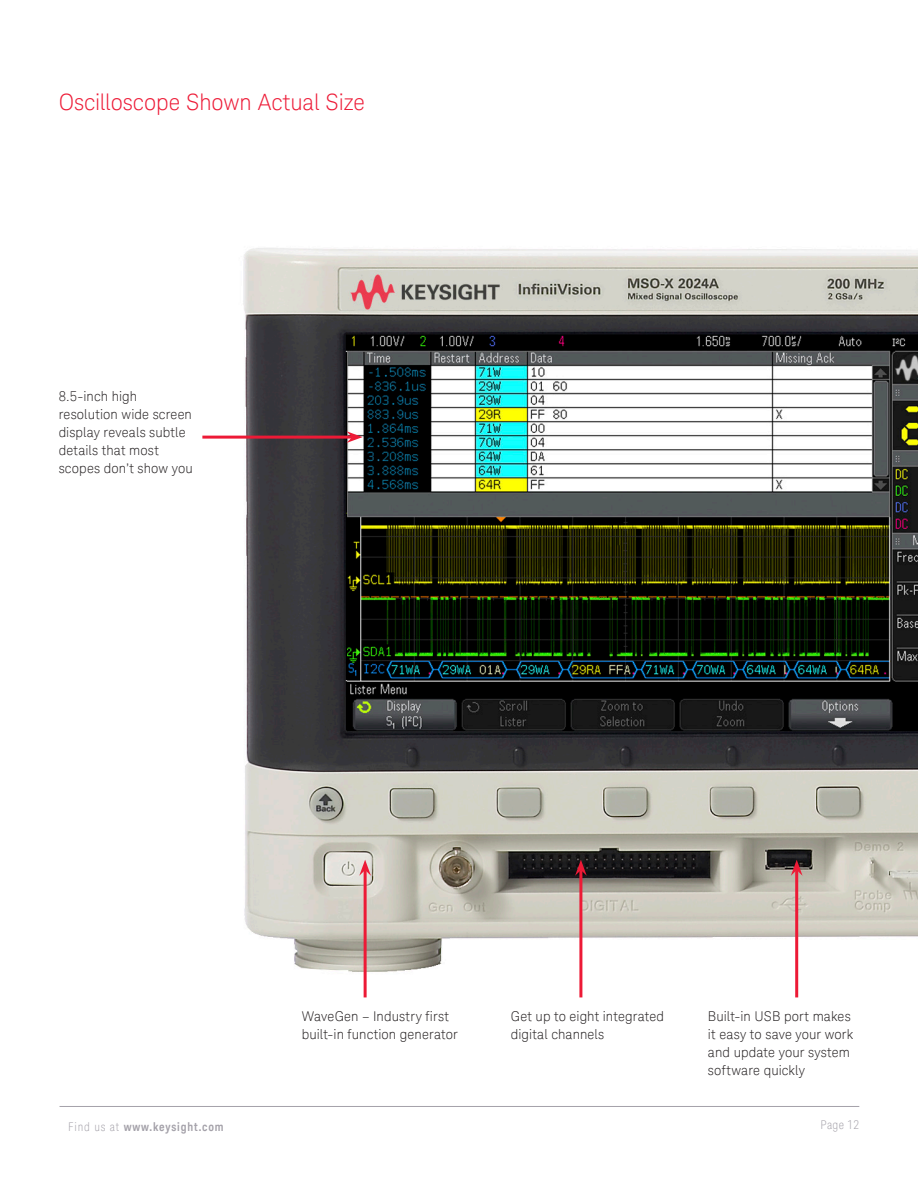
<style>
.page{position:relative;width:918px;height:1188px;background:#fff}
.page>*{position:absolute;margin:0;border:0;box-sizing:border-box;transform-origin:0 0}
.K_Heading_1{font:300 22.5px "Keysight Sans";letter-spacing:-.005em;color:#ed1a36}
.K_Body_Text{font:300 13.5px/18px "Keysight Sans";letter-spacing:.01em;color:#231f20}
.t1{font:700 12px "Keysight Sans Condensed";letter-spacing:.07em;color:#a4a1a9}
.t2{font:300 condensed 12px "Keysight Sans";letter-spacing:.03em;color:#a4a1a9}
.s1{font-family:"Keysight Sans";font-weight:300;font-stretch:condensed}
</style>
<div class="page">
<hr style="left:60px;top:1106px;width:799px;height:1px;background:#a4a1a9">
<img style="left:202px;top:248px;width:716px;height:750px">
<hr style="left:202px;top:436px;width:150px;height:3px;background:#ed1a36">
<svg style="left:347px;top:431px;width:16px;height:12px"></svg>
<hr style="left:364px;top:870px;width:3px;height:127px;background:#ed1a36">
<svg style="left:359px;top:860px;width:12px;height:16px"></svg>
<hr style="left:579px;top:870px;width:3px;height:127px;background:#ed1a36">
<svg style="left:575px;top:860px;width:12px;height:16px"></svg>
<hr style="left:795px;top:870px;width:3px;height:127px;background:#ed1a36">
<svg style="left:791px;top:860px;width:12px;height:16px"></svg>
<p class="K_Heading_1" style="left:59px;top:89px;width:308px">Oscilloscope Shown Actual Size</p>
<p class="K_Body_Text" style="left:59px;top:388px;width:136px">8.5-inch high resolution wide screen display reveals subtle details that most scopes don’t show you</p>
<p class="K_Body_Text" style="left:302px;top:1007px;width:157px">WaveGen – Industry first built-in function generator</p>
<p class="K_Body_Text" style="left:511px;top:1007px;width:155px">Get up to eight integrated digital channels</p>
<p class="K_Body_Text" style="left:708px;top:1007px;width:147px">Built-in USB port makes it easy to save your work and update your system software quickly</p>
<p class="t1" style="left:68px;top:1119px;width:157px"><span class="s1">Find us at</span> www.keysight.com</p>
<p class="t2" style="left:821px;top:1117px;width:40px">Page 12</p>
</div>
